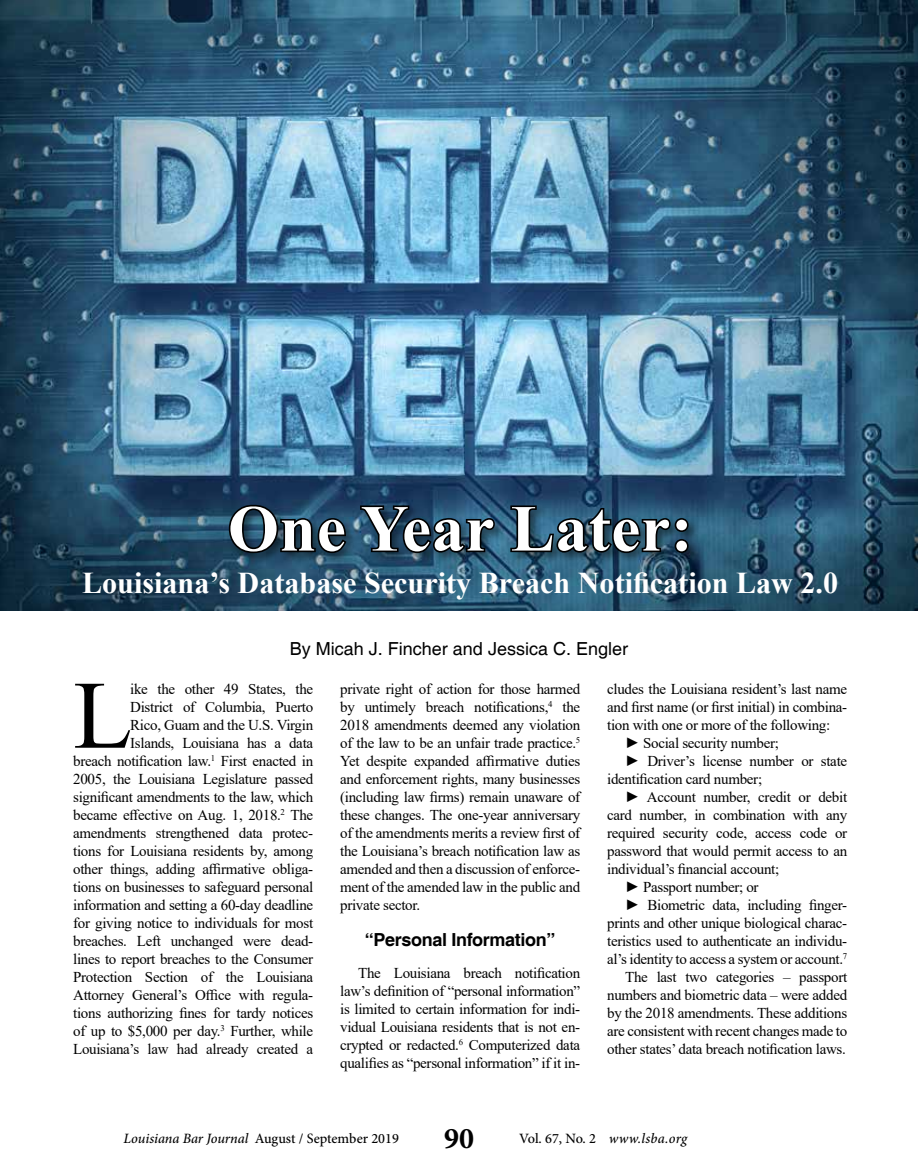
<style>
.page{position:relative;width:918px;height:1175px;background:#fff}
.page>*{position:absolute;margin:0;border:0;box-sizing:border-box;transform-origin:0 0}
.t1{font:96.6px "Times New Roman";color:#000}
.t2{font:700 65.55px "Times New Roman";letter-spacing:.01em;color:#fff}
.t3{font:700 30.15px "Times New Roman";color:#fff}
.t4{font:700 30px "Minion Pro";color:#000}
.t5{font:18px "Helvetica";color:#000}
.t6{font:700 18px "Helvetica";letter-spacing:-.02em;color:#000}
.t7{font:15px/18px "Times New Roman";letter-spacing:-.02em;color:#000;text-align:justify}
.t8{font:500 14.25px "Minion Pro";color:#000}
.t9{font:italic 500 14.25px "Minion Pro";letter-spacing:.02em;color:#000}
.s1{font-style:italic}
.s2{font-style:normal}
</style>
<div class="page">
<img style="left:0;top:0;width:918px;height:610px">
<div style="left:226px;top:501px;width:474px;height:64px;background:#000;opacity:.5"></div>
<svg style="left:227px;top:503px;width:121px;height:52px;background:#183143"></svg>
<svg style="left:358px;top:504px;width:139px;height:51px;background:#1c384c"></svg>
<svg style="left:509px;top:504px;width:182px;height:51px;background:#1e3b4e"></svg>
<h2 class="t2" style="left:228px;top:481px;width:466px">One Year Later:</h2>
<h3 class="t3" style="left:82px;top:561px;width:758px">Louisiana’s Database Security Breach Notification Law 2.0</h3>
<p class="t5" style="left:290px;top:638px;width:340px">By Micah J. Fincher and Jessica C. Engler</p>
<p class="t7" style="left:73px;top:679px;width:242px;text-align:right">ike the other 49 States, the<br>District of Columbia, Puerto<br>Rico, Guam and the U.S. Virgin<br>Islands, Louisiana has a data<br>breach notification law.<sup>1</sup> First enacted in 2005, the Louisiana Legislature passed significant amendments to the law, which became effective on Aug. 1, 2018.<sup>2</sup> The amendments strengthened data protec&shy;tions for Louisiana residents by, among other things, adding affirmative obliga&shy;tions on businesses to safeguard personal information and setting a 60-day deadline for giving notice to individuals for most breaches. Left unchanged were dead&shy;lines to report breaches to the Consumer Protection Section of the Louisiana Attorney General’s Office with regula&shy;tions authorizing fines for tardy notices of up to $5,000 per day.<sup>3</sup> Further, while Louisiana’s law had already created a</p>
<p class="t7" style="left:340px;top:679px;width:242px">private right of action for those harmed by untimely breach notifications,<sup>4</sup> the 2018 amendments deemed any violation of the law to be an unfair trade practice.<sup>5<br></sup>Yet despite expanded affirmative duties and enforcement rights, many businesses (including law firms) remain unaware of these changes. The one-year anniversary of the amendments merits a review first of the Louisiana’s breach notification law as amended and then a discussion of enforce&shy;ment of the amended law in the public and private sector.</p>
<h1 class="t1" style="left:73px;top:647px;width:60px">L</h1>
<p class="t6" style="left:365px;top:928px;width:192px">“Personal Information”</p>
<p class="t7" style="left:340px;top:963px;width:242px;text-indent:18px">The Louisiana breach notification law’s definition of “personal information” is limited to certain information for indi&shy;vidual Louisiana residents that is not en&shy;crypted or redacted.<sup>6</sup> Computerized data qualifies as “personal information” if it in-</p>
<p class="t7" style="left:607px;top:679px;width:242px">cludes the Louisiana resident’s last name</p>
<p class="t7" style="left:607px;top:697px;width:242px">and first name (or first initial) in combina-</p>
<p class="t7" style="left:607px;top:715px;width:225px">tion with one or more of the following:</p>
<p class="t7" style="left:625px;top:733px;width:155px">► Social security number;</p>
<p class="t7" style="left:625px;top:751px;width:224px">► Driver’s license number or state</p>
<p class="t7" style="left:607px;top:769px;width:156px">identification card number;</p>
<p class="t7" style="left:625px;top:787px;width:224px">► Account number, credit or debit</p>
<p class="t7" style="left:607px;top:805px;width:242px">card number, in combination with any</p>
<p class="t7" style="left:607px;top:823px;width:242px">required security code, access code or</p>
<p class="t7" style="left:607px;top:841px;width:242px">password that would permit access to an</p>
<p class="t7" style="left:607px;top:859px;width:174px">individual’s financial account;</p>
<p class="t7" style="left:625px;top:877px;width:135px">► Passport number; or</p>
<p class="t7" style="left:625px;top:895px;width:223px">► Biometric data, including finger-</p>
<p class="t7" style="left:607px;top:913px;width:242px">prints and other unique biological charac-</p>
<p class="t7" style="left:607px;top:931px;width:242px">teristics used to authenticate an individu-</p>
<p class="t7" style="left:607px;top:949px;width:242px">al’s identity to access a system or account.<sup>7</sup></p>
<p class="t7" style="left:625px;top:967px;width:224px">The last two categories – passport</p>
<p class="t7" style="left:607px;top:985px;width:241px">numbers and biometric data – were added</p>
<p class="t7" style="left:607px;top:1003px;width:242px">by the 2018 amendments. These additions</p>
<p class="t7" style="left:607px;top:1021px;width:242px">are consistent with recent changes made to</p>
<p class="t7" style="left:607px;top:1039px;width:240px">other states’ data breach notification laws.</p>
<p class="t8" style="left:124px;top:1129px;width:277px"><span class="s1">Louisiana Bar Journal</span> August / September 2019</p>
<h3 class="t4" style="left:444px;top:1117px;width:31px">90</h3>
<p class="t9" style="left:519px;top:1129px;width:170px"><span class="s2">Vol. 67, No. 2</span> www.lsba.org</p>
</div>
